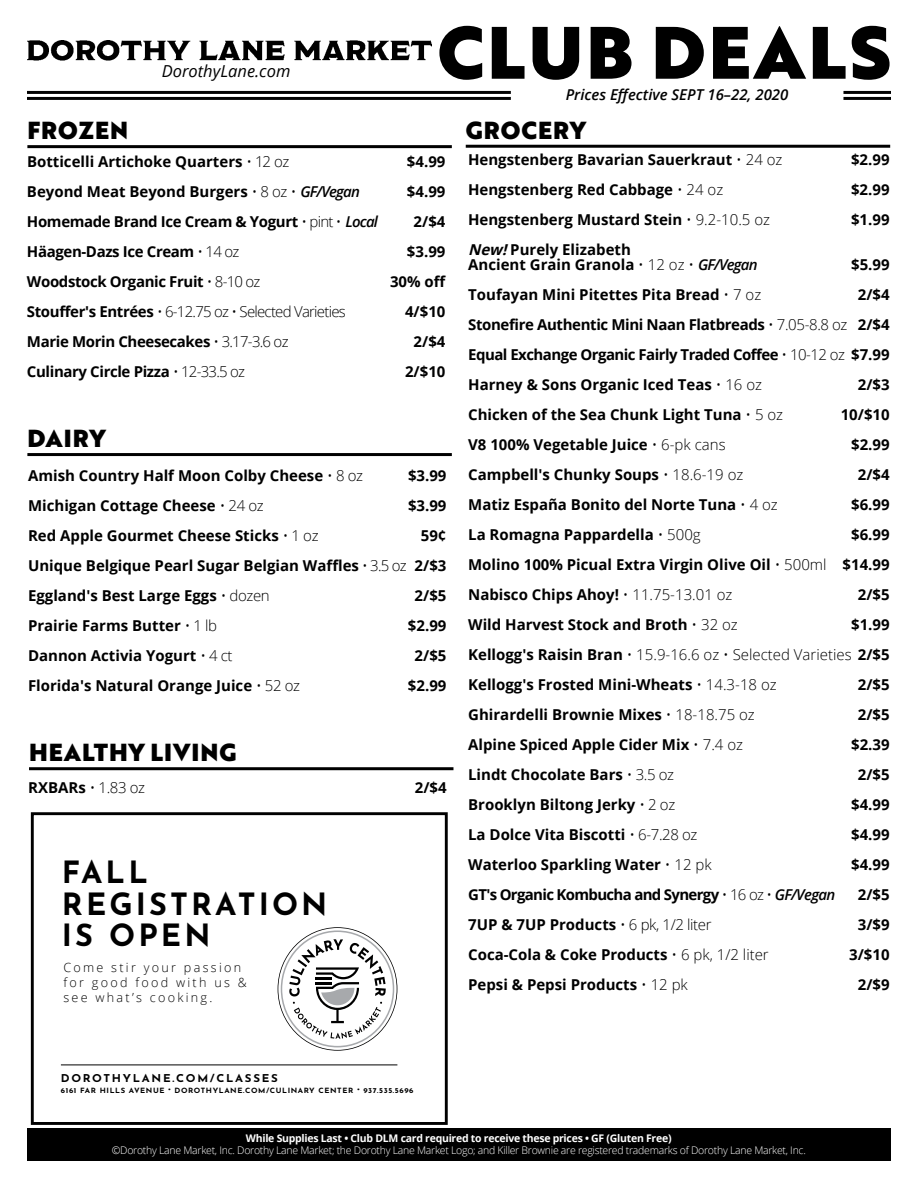
<style>
.page{position:relative;width:918px;height:1188px;background:#fff}
.page>*{position:absolute;margin:0;border:0;box-sizing:border-box;transform-origin:0 0}
.t1{font:72px "Brother 1816 Black";letter-spacing:.04em;color:#000}
.t2{font:700 30.6px/31.5px "Josefin Sans";letter-spacing:.1em;color:#000}
.t3{font:24px "Brother 1816 Black";letter-spacing:.04em;color:#000}
.t4{font:italic 16.5px "Open Sans";color:#000}
.t5{font:700 15px/30px "Open Sans";color:#000;text-align:justify}
.t6{font:700 15px "Open Sans";letter-spacing:-.025em;color:#000}
.t7{font:300 15px "Open Sans";letter-spacing:-.05em;color:#000}
.t8{font:700 15px "Open Sans";letter-spacing:-.045em;color:#000}
.t9{font:italic 600 15px "Open Sans";color:#000}
.t10{font:300 12.6px/15.1px "Open Sans";letter-spacing:.18em;color:#000}
.t11{font:700 10.8px "Josefin Sans";letter-spacing:.15em;color:#000;scale:1.06 1}
.t12{font:300 10.5px "Open Sans";letter-spacing:-.025em;color:#fff}
.t13{font:700 10.5px "Open Sans";letter-spacing:-.025em;color:#fff}
.t14{font:700 7.2px "Josefin Sans";letter-spacing:.08em;color:#000;scale:1.06 1}
.s1{font-weight:300}
.s2{font-weight:600;font-style:italic}
.s3{font-weight:700}
.s4{font-style:italic}
</style>
<div class="page">
<div style="left:27px;top:1129px;width:864px;height:32px;background:#000"></div>
<img style="left:27px;top:41px;width:404px;height:20px">
<hr style="left:27px;top:91px;width:484px;height:3px;background:#000">
<hr style="left:27px;top:97px;width:484px;height:3px;background:#000">
<hr style="left:843px;top:91px;width:48px;height:3px;background:#000">
<hr style="left:843px;top:97px;width:48px;height:3px;background:#000">
<hr style="left:466px;top:145px;width:424px;height:3px;background:#000">
<hr style="left:27px;top:145px;width:425px;height:3px;background:#000">
<hr style="left:27px;top:453px;width:425px;height:3px;background:#000">
<svg style="left:278px;top:927px;width:119px;height:124px"></svg>
<hr style="left:61px;top:1064px;width:336px;height:1px;background:#000">
<div style="left:31px;top:812px;width:417px;height:313px;border:3px solid #000"></div>
<hr style="left:29px;top:767px;width:424px;height:3px;background:#000">
<p class="t4" style="left:162px;top:60px;width:130px">DorothyLane.com</p>
<h1 class="t1" style="left:438px;top:-3px;width:455px">CLUB DEALS</h1>
<p class="t9" style="left:566px;top:85px;width:224px">Prices Effective SEPT 16–22, 2020</p>
<h3 class="t3" style="left:27px;top:112px;width:102px">FROZEN</h3>
<h3 class="t3" style="left:466px;top:112px;width:122px">GROCERY</h3>
<p class="t5" style="left:27px;top:147px;width:264px">Botticelli Artichoke Quarters <span class="s1">• 12 oz</span></p>
<p class="t5" style="left:407px;top:147px;width:40px">$4.99</p>
<p class="t5" style="left:27px;top:177px;width:334px">Beyond Meat Beyond Burgers <span class="s1">• 8 oz •</span> <span class="s2">GF/Vegan</span></p>
<p class="t5" style="left:407px;top:177px;width:40px">$4.99</p>
<p class="t6" style="left:27px;top:211px;width:353px">Homemade Brand Ice Cream &amp; Yogurt <span class="s1">• pint •</span> <span class="s2">Local</span></p>
<p class="t5" style="left:414px;top:207px;width:33px">2/$4</p>
<p class="t6" style="left:27px;top:241px;width:214px">Häagen-Dazs Ice Cream <span class="s1">• 14 oz</span></p>
<p class="t5" style="left:407px;top:237px;width:40px">$3.99</p>
<p class="t6" style="left:27px;top:271px;width:235px">Woodstock Organic Fruit <span class="s1">• 8-10 oz</span></p>
<p class="t5" style="left:390px;top:267px;width:57px">30% off</p>
<p class="t7" style="left:27px;top:302px;width:320px"><span class="s3">Stouffer's Entrées</span> • 6-12.75 oz • Selected Varieties</p>
<p class="t5" style="left:405px;top:297px;width:42px">4/$10</p>
<p class="t6" style="left:27px;top:331px;width:263px">Marie Morin Cheesecakes <span class="s1">• 3.17-3.6 oz</span></p>
<p class="t5" style="left:414px;top:327px;width:33px">2/$4</p>
<p class="t6" style="left:27px;top:361px;width:220px">Culinary Circle Pizza <span class="s1">• 12-33.5 oz</span></p>
<p class="t5" style="left:405px;top:357px;width:42px">2/$10</p>
<h3 class="t3" style="left:27px;top:420px;width:80px">DAIRY</h3>
<p class="t5" style="left:28px;top:460px;width:337px">Amish Country Half Moon Colby Cheese <span class="s1">• 8 oz</span></p>
<p class="t5" style="left:408px;top:460px;width:40px">$3.99</p>
<p class="t5" style="left:28px;top:490px;width:237px">Michigan Cottage Cheese <span class="s1">• 24 oz</span></p>
<p class="t5" style="left:408px;top:490px;width:40px">$3.99</p>
<p class="t5" style="left:28px;top:520px;width:292px">Red Apple Gourmet Cheese Sticks <span class="s1">• 1 oz</span></p>
<p class="t5" style="left:28px;top:520px;width:420px;text-indent:393px">59¢ Unique Belgique Pearl Sugar Belgian Waffles <span class="s1">• 3.5 oz</span> 2/$3<br>Eggland's Best Large Eggs <span class="s1">• dozen</span></p>
<p class="t5" style="left:415px;top:580px;width:33px">2/$5</p>
<p class="t5" style="left:28px;top:610px;width:191px">Prairie Farms Butter <span class="s1">• 1 lb</span></p>
<p class="t5" style="left:408px;top:610px;width:40px">$2.99</p>
<p class="t5" style="left:28px;top:640px;width:206px">Dannon Activia Yogurt <span class="s1">• 4 ct</span></p>
<p class="t5" style="left:415px;top:640px;width:33px">2/$5</p>
<p class="t5" style="left:28px;top:670px;width:274px">Florida's Natural Orange Juice <span class="s1">• 52 oz</span></p>
<p class="t5" style="left:408px;top:670px;width:40px">$2.99</p>
<h3 class="t3" style="left:29px;top:734px;width:209px">HEALTHY LIVING</h3>
<p class="t7" style="left:28px;top:778px;width:118px"><span class="s3">RXBARs</span> • 1.83 oz</p>
<p class="t5" style="left:415px;top:773px;width:33px">2/$4</p>
<h2 class="t2" style="left:62px;top:852px;width:267px">FALL<br>REGISTRATION<br>IS OPEN</h2>
<p class="t10" style="left:63px;top:960px;width:185px">Come stir your passion for good food with us &amp; see what’s cooking.</p>
<p class="t5" style="left:468px;top:144px;width:316px">Hengstenberg Bavarian Sauerkraut <span class="s1">• 24 oz</span></p>
<p class="t5" style="left:851px;top:144px;width:40px">$2.99</p>
<p class="t5" style="left:468px;top:174px;width:257px">Hengstenberg Red Cabbage <span class="s1">• 24 oz</span></p>
<p class="t5" style="left:851px;top:174px;width:40px">$2.99</p>
<p class="t5" style="left:468px;top:204px;width:304px">Hengstenberg Mustard Stein <span class="s1">• 9.2-10.5 oz</span></p>
<p class="t5" style="left:851px;top:204px;width:40px">$1.99</p>
<p class="t5" style="left:468px;top:242px;width:291px;line-height:15px"><span class="s4">New!</span>Purely Elizabeth<br>Ancient Grain Granola <span class="s1">• 12 oz •</span> <span class="s2">GF/Vegan</span></p>
<p class="t5" style="left:851px;top:249px;width:40px">$5.99</p>
<p class="t5" style="left:468px;top:279px;width:295px">Toufayan Mini Pitettes Pita Bread <span class="s1">• 7 oz</span></p>
<p class="t5" style="left:468px;top:279px;width:423px;text-indent:390px">2/$4<br>Stonefire Authentic Mini Naan Flatbreads <span class="s1">• 7.05-8.8 oz</span> 2/$4<br>Equal Exchange Organic Fairly Traded Coffee <span class="s1">• 10-12 oz</span> $7.99<br>Harney &amp; Sons Organic Iced Teas <span class="s1">• 16 oz</span></p>
<p class="t5" style="left:858px;top:369px;width:33px">2/$3</p>
<p class="t5" style="left:468px;top:399px;width:317px">Chicken of the Sea Chunk Light Tuna <span class="s1">• 5 oz</span></p>
<p class="t5" style="left:841px;top:399px;width:51px">10/$10</p>
<p class="t5" style="left:468px;top:429px;width:259px">V8 100% Vegetable Juice <span class="s1">• 6-pk cans</span></p>
<p class="t5" style="left:851px;top:429px;width:40px">$2.99</p>
<p class="t5" style="left:468px;top:459px;width:277px">Campbell's Chunky Soups <span class="s1">• 18.6-19 oz</span></p>
<p class="t5" style="left:858px;top:459px;width:33px">2/$4</p>
<p class="t5" style="left:468px;top:489px;width:311px">Matiz España Bonito del Norte Tuna <span class="s1">• 4 oz</span></p>
<p class="t5" style="left:851px;top:489px;width:40px">$6.99</p>
<p class="t5" style="left:468px;top:519px;width:234px">La Romagna Pappardella <span class="s1">• 500g</span></p>
<p class="t5" style="left:468px;top:519px;width:423px;text-indent:383px">$6.99<br>Molino 100% Picual Extra Virgin Olive Oil <span class="s1">• 500ml</span> $14.99<br>Nabisco Chips Ahoy! <span class="s1">• 11.75-13.01 oz</span></p>
<p class="t5" style="left:858px;top:579px;width:33px">2/$5</p>
<p class="t5" style="left:468px;top:609px;width:271px">Wild Harvest Stock and Broth <span class="s1">• 32 oz</span></p>
<p class="t5" style="left:468px;top:609px;width:423px;text-indent:383px">$1.99<br>Kellogg's Raisin Bran <span class="s1">• 15.9-16.6 oz • Selected Varieties</span> 2/$5<br>Kellogg's Frosted Mini-Wheats <span class="s1">• 14.3-18 oz</span></p>
<p class="t5" style="left:858px;top:669px;width:33px">2/$5</p>
<p class="t5" style="left:468px;top:699px;width:288px">Ghirardelli Brownie Mixes <span class="s1">• 18-18.75 oz</span></p>
<p class="t5" style="left:858px;top:699px;width:33px">2/$5</p>
<p class="t5" style="left:468px;top:729px;width:276px">Alpine Spiced Apple Cider Mix <span class="s1">• 7.4 oz</span></p>
<p class="t5" style="left:851px;top:729px;width:40px">$2.39</p>
<p class="t5" style="left:468px;top:759px;width:207px">Lindt Chocolate Bars <span class="s1">• 3.5 oz</span></p>
<p class="t5" style="left:858px;top:759px;width:33px">2/$5</p>
<p class="t5" style="left:468px;top:789px;width:209px">Brooklyn Biltong Jerky <span class="s1">• 2 oz</span></p>
<p class="t5" style="left:851px;top:789px;width:40px">$4.99</p>
<p class="t5" style="left:468px;top:819px;width:231px">La Dolce Vita Biscotti <span class="s1">• 6-7.28 oz</span></p>
<p class="t5" style="left:851px;top:819px;width:40px">$4.99</p>
<p class="t5" style="left:468px;top:849px;width:245px">Waterloo Sparkling Water <span class="s1">• 12 pk</span></p>
<p class="t5" style="left:851px;top:849px;width:40px">$4.99</p>
<p class="t8" style="left:468px;top:884px;width:369px">GT's Organic Kombucha and Synergy <span class="s1">• 16 oz •</span> <span class="s2">GF/Vegan</span></p>
<p class="t5" style="left:858px;top:879px;width:33px">2/$5</p>
<p class="t5" style="left:468px;top:909px;width:245px">7UP &amp; 7UP Products <span class="s1">• 6 pk, 1/2 liter</span></p>
<p class="t5" style="left:858px;top:909px;width:33px">3/$9</p>
<p class="t5" style="left:468px;top:939px;width:302px">Coca-Cola &amp; Coke Products <span class="s1">• 6 pk, 1/2 liter</span></p>
<p class="t5" style="left:849px;top:939px;width:42px">3/$10</p>
<p class="t5" style="left:468px;top:969px;width:221px">Pepsi &amp; Pepsi Products <span class="s1">• 12 pk</span></p>
<p class="t5" style="left:858px;top:969px;width:33px">2/$9</p>
<p class="t11" style="left:61px;top:1069px;width:206px">DOROTHYLANE.COM/CLASSES</p>
<p class="t14" style="left:61px;top:1084px;width:334px">6161 FAR HILLS AVENUE <sup>•</sup> DOROTHYLANE.COM/CULINARY CENTER <sup>•</sup> 937.535.5696</p>
<p class="t13" style="left:246px;top:1131px;width:427px">While Supplies Last • Club DLM card required to receive these prices • GF (Gluten Free)</p>
<p class="t12" style="left:112px;top:1143px;width:696px">©Dorothy Lane Market, Inc. Dorothy Lane Market; the Dorothy Lane Market Logo; and Killer Brownie are registered trademarks of Dorothy Lane Market, Inc.</p>
</div>
